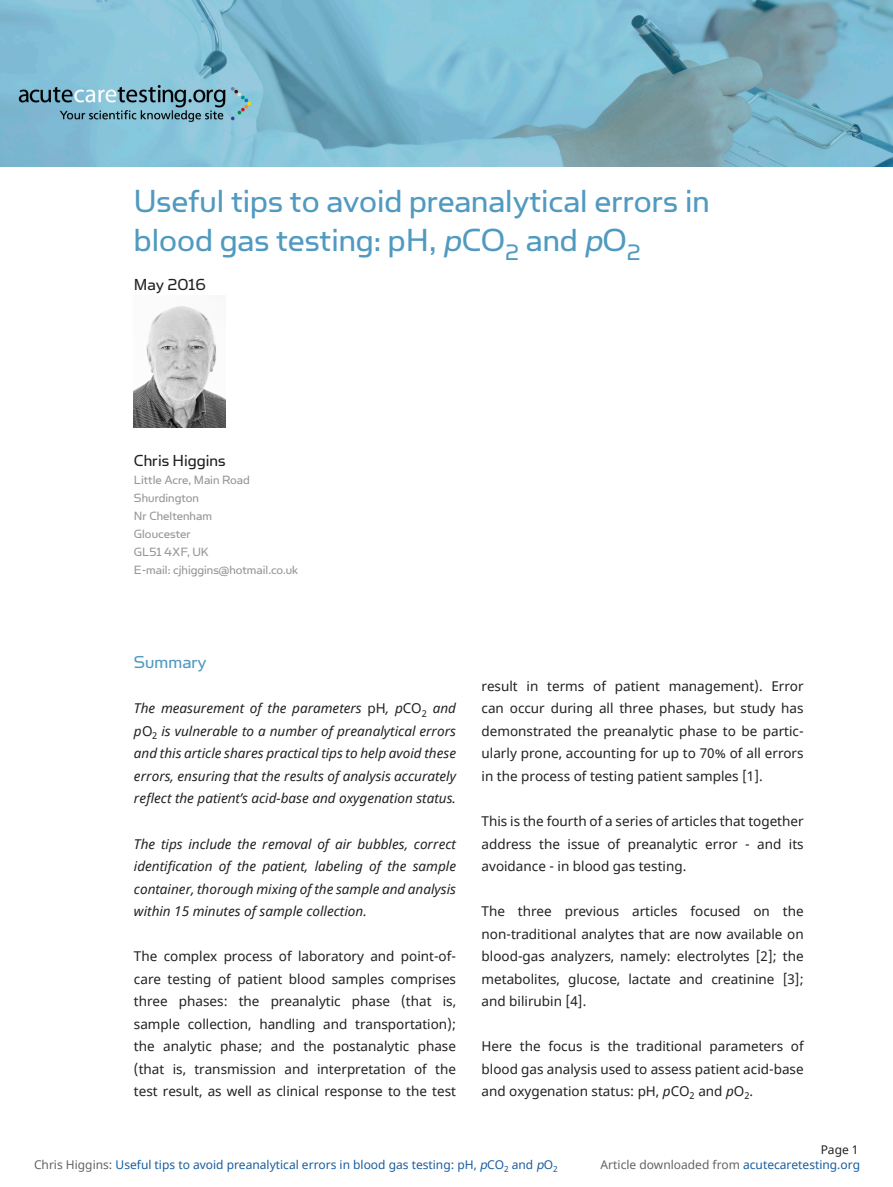
<style>
.page{position:relative;width:893px;height:1187px;background:#fff}
.page>*{position:absolute;margin:0;border:0;box-sizing:border-box;transform-origin:0 0}
.Overskrift{font:36px/39px "Simian Text Orangutan";color:#509ac0}
.Heading_article{font:19.5px "Simian Text Orangutan";color:#509ac0}
.Overskrift-2{font:18px "Simian Text Orangutan";color:#231f20}
.Heading_article-2{font:13.5px/22.5px "Noto Sans";color:#231f20;text-align:justify}
.Heading_article-3{font:italic 13.5px/22.5px "Noto Sans";color:#231f20;text-align:justify}
.Heading_article-4{font:13.5px "Simian Text Orangutan";color:#939598}
.Heading_article-5{font:12px "Noto Sans";color:#175d9e}
.Heading_article-6{font:12px "Noto Sans";color:#636366}
.Heading_article-7{font:12px "Noto Sans";color:#231f20}
.s1{font-style:italic}
.s2{font-style:normal}
.s3{color:#636366}
.s4{color:#175d9e}
</style>
<div class="page">
<img style="left:134px;top:306px;width:91px;height:121px">
<img style="left:0;top:0;width:893px;height:167px">
<p class="Overskrift" style="left:134px;top:181px;width:577px">Useful tips to avoid preanalytical errors in blood gas testing: pH, <span class="s1">p</span>CO<sub>2</sub> and <span class="s1">p</span>O<sub>2</sub></p>
<p class="Overskrift-2" style="left:134px;top:275px;width:73px">May 2016</p>
<p class="Overskrift-2" style="left:134px;top:450px;width:93px">Chris Higgins</p>
<p class="Heading_article-4" style="left:134px;top:472px;width:117px">Little Acre, Main Road</p>
<p class="Heading_article-4" style="left:134px;top:490px;width:67px">Shurdington</p>
<p class="Heading_article-4" style="left:134px;top:508px;width:80px">Nr Cheltenham</p>
<p class="Heading_article-4" style="left:134px;top:526px;width:58px">Gloucester</p>
<p class="Heading_article-4" style="left:134px;top:544px;width:77px">GL51 4XF, UK</p>
<p class="Heading_article-4" style="left:134px;top:562px;width:166px">E-mail: cjhiggins@hotmail.co.uk</p>
<p class="Heading_article" style="left:134px;top:651px;width:74px">Summary</p>
<p class="Heading_article-3" style="left:134px;top:697px;width:324px">The measurement of the parameters <span class="s2">pH</span>, p<span class="s2">CO</span><sub>2</sub> and p<span class="s2">O</span><sub>2</sub> is vulnerable to a number of preanalytical errors and this article shares practical tips to help avoid these errors, ensuring that the results of analysis accurately reflect the patient’s acid-base and oxygenation status.</p>
<p class="Heading_article-3" style="left:134px;top:832px;width:324px">The tips include the removal of air bubbles, correct identification of the patient, labeling of the sample container, thorough mixing of the sample and analysis within 15 minutes of sample collection.</p>
<p class="Heading_article-2" style="left:134px;top:945px;width:324px">The complex process of laboratory and point-of&shy;care testing of patient blood samples comprises three phases: the preanalytic phase (that is, sample collection, handling and transportation); the analytic phase; and the postanalytic phase (that is, transmission and interpretation of the test result, as well as clinical response to the test</p>
<p class="Heading_article-2" style="left:482px;top:675px;width:324px">result in terms of patient management). Error can occur during all three phases, but study has demonstrated the preanalytic phase to be partic&shy;ularly prone, accounting for up to 70% of all errors in the process of testing patient samples [1].</p>
<p class="Heading_article-2" style="left:482px;top:810px;width:324px">This is the fourth of a series of articles that together address the issue of preanalytic error - and its avoidance - in blood gas testing.</p>
<p class="Heading_article-2" style="left:482px;top:900px;width:324px">The three previous articles focused on the non-traditional analytes that are now available on blood-gas analyzers, namely: electrolytes [2]; the metabolites, glucose, lactate and creatinine [3]; and bilirubin [4].</p>
<p class="Heading_article-2" style="left:482px;top:1035px;width:324px">Here the focus is the traditional parameters of blood gas analysis used to assess patient acid-base and oxygenation status: pH, <span class="s1">p</span>CO<sub>2</sub> and <span class="s1">p</span>O<sub>2</sub>.</p>
<p class="Heading_article-7" style="left:821px;top:1140px;width:39px">Page 1</p>
<p class="Heading_article-5" style="left:34px;top:1156px;width:525px"><span class="s3">Chris Higgins:</span> Useful tips to avoid preanalytical errors in blood gas testing: pH, <span class="s1">p</span>CO<sub>2</sub> and <span class="s1">p</span>O<sub>2</sub></p>
<p class="Heading_article-6" style="left:601px;top:1156px;width:261px">Article downloaded from <span class="s4">acutecaretesting.org</span></p>
</div>
